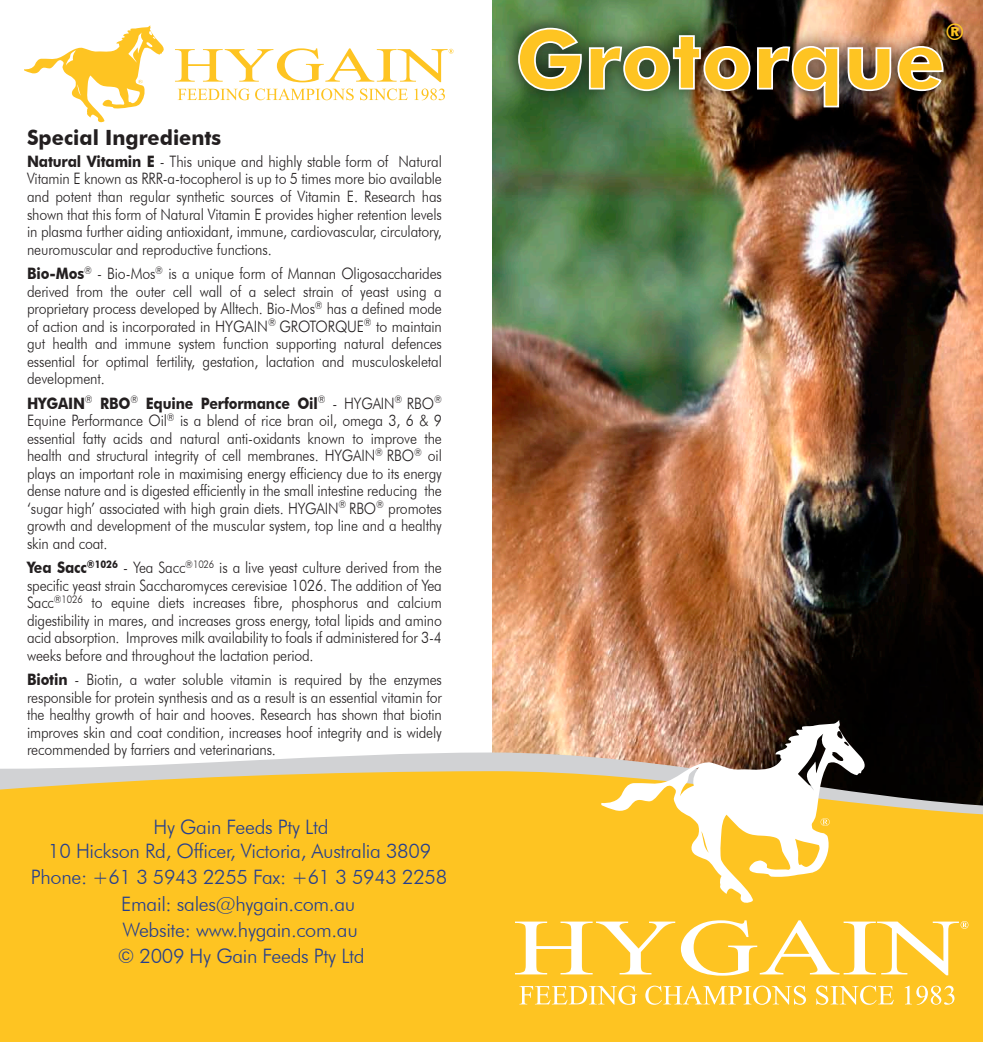
<style>
.page{position:relative;width:983px;height:1042px;background:#fff}
.page>*{position:absolute;margin:0;border:0;box-sizing:border-box;transform-origin:0 0}
.t1{font:700 82.08px "Futura BT";color:#fec422}
.t2{font:700 22.57px "Futura BT";color:#fec422}
.t3{font:700 21px "Futura BT";color:#231f20;scale:.95 1}
.t4{font:300 19.95px/26.2px "Futura BT";letter-spacing:-.015em;color:#253f8e;text-align:center}
.t5{font:300 15.75px/17.5px "Futura BT";letter-spacing:-.01em;color:#231f20;text-align:justify;scale:.89 1}
.s1{font-weight:700}
</style>
<div class="page">
<img style="left:492px;top:135px;width:490px;height:617px">
<svg style="left:0;top:752px;width:982px;height:19px;fill:#d1d2d4"></svg>
<div style="left:0;top:771px;width:982px;height:271px;background:#fec422"></div>
<svg style="left:178px;top:88px;width:175px;height:12px"></svg>
<svg style="left:360px;top:88px;width:47px;height:12px"></svg>
<svg style="left:414px;top:89px;width:31px;height:11px"></svg>
<svg style="left:175px;top:48px;width:278px;height:34px"></svg>
<svg style="left:24px;top:25px;width:140px;height:98px"></svg>
<svg style="left:519px;top:985px;width:118px;height:20px"></svg>
<svg style="left:645px;top:985px;width:160px;height:20px"></svg>
<svg style="left:816px;top:985px;width:77px;height:20px"></svg>
<svg style="left:904px;top:985px;width:50px;height:20px"></svg>
<svg style="left:515px;top:920px;width:453px;height:55px"></svg>
<svg style="left:600px;top:720px;width:266px;height:184px"></svg>
<svg style="left:820px;top:818px;width:9px;height:8px"></svg>
<img style="left:492px;top:0;width:490px;height:135px">
<svg style="left:517px;top:27px;width:65px;height:65px"></svg>
<img style="left:588px;top:34px;width:251px;height:74px">
<img style="left:846px;top:45px;width:98px;height:47px">
<p class="t3" style="left:27px;top:125px;width:206px">Special Ingredients</p>
<p class="t5" style="left:27px;top:152px;width:467px"><span class="s1">Natural Vitamin E</span> - This unique and highly stable form of Natural Vitamin E known as RRR-a-tocopherol is up to 5 times more bio available and potent than regular synthetic sources of Vitamin E. Research has shown that this form of Natural Vitamin E provides higher retention levels in plasma further aiding antioxidant, immune, cardiovascular, circulatory, neuromuscular and reproductive functions.</p>
<p class="t5" style="left:27px;top:264px;width:467px"><span class="s1">Bio-Mos</span><sup>®</sup> - Bio-Mos<sup>®</sup> is a unique form of Mannan Oligosaccharides derived from the outer cell wall of a select strain of yeast using a proprietary process developed by Alltech. Bio-Mos<sup>®</sup> has a defined mode of action and is incorporated in HYGAIN<sup>®</sup> GROTORQUE<sup>®</sup> to maintain gut health and immune system function supporting natural defences essential for optimal fertility, gestation, lactation and musculoskeletal development.</p>
<p class="t5" style="left:27px;top:394px;width:467px"><span class="s1">HYGAIN</span><sup>®</sup> <span class="s1">RBO</span><sup>®</sup> <span class="s1">Equine Performance Oil</span><sup>®</sup> - HYGAIN<sup>®</sup> RBO<sup>® </sup>Equine Performance Oil<sup>®</sup> is a blend of rice bran oil, omega 3, 6 &amp; 9 essential fatty acids and natural anti-oxidants known to improve the health and structural integrity of cell membranes. HYGAIN<sup>®</sup> RBO<sup>®</sup> oil plays an important role in maximising energy efficiency due to its energy dense nature and is digested efficiently in the small intestine reducing the ‘sugar high’ associated with high grain diets. HYGAIN<sup>®</sup> RBO<sup>®</sup> promotes growth and development of the muscular system, top line and a healthy skin and coat.</p>
<p class="t5" style="left:27px;top:558px;width:467px"><span class="s1">Yea Sacc</span><sup>®1026</sup> - Yea Sacc<sup>®1026</sup> is a live yeast culture derived from the specific yeast strain Saccharomyces cerevisiae 1026. The addition of Yea Sacc<sup>®1026</sup> to equine diets increases fibre, phosphorus and calcium digestibility in mares, and increases gross energy, total lipids and amino acid absorption. Improves milk availability to foals if administered for 3-4 weeks before and throughout the lactation period.</p>
<p class="t5" style="left:27px;top:670px;width:467px"><span class="s1">Biotin</span> - Biotin, a water soluble vitamin is required by the enzymes responsible for protein synthesis and as a result is an essential vitamin for the healthy growth of hair and hooves. Research has shown that biotin improves skin and coat condition, increases hoof integrity and is widely recommended by farriers and veterinarians.</p>
<p class="t4" style="left:48px;top:815px;width:384px;line-height:23.6px">Hy Gain Feeds Pty Ltd<br>10 Hickson Rd, Officer, Victoria, Australia 3809</p>
<p class="t4" style="left:31px;top:864px;width:418px">Phone: +61 3 5943 2255 Fax: +61 3 5943 2258<br>Email: sales@hygain.com.au<br>Website: www.hygain.com.au<br>© 2009 Hy Gain Feeds Pty Ltd</p>
<p class="t1" style="left:515px;top:10px;width:432px">Grotorque</p>
<p class="t2" style="left:945px;top:19px;width:20px">®</p>
</div>
